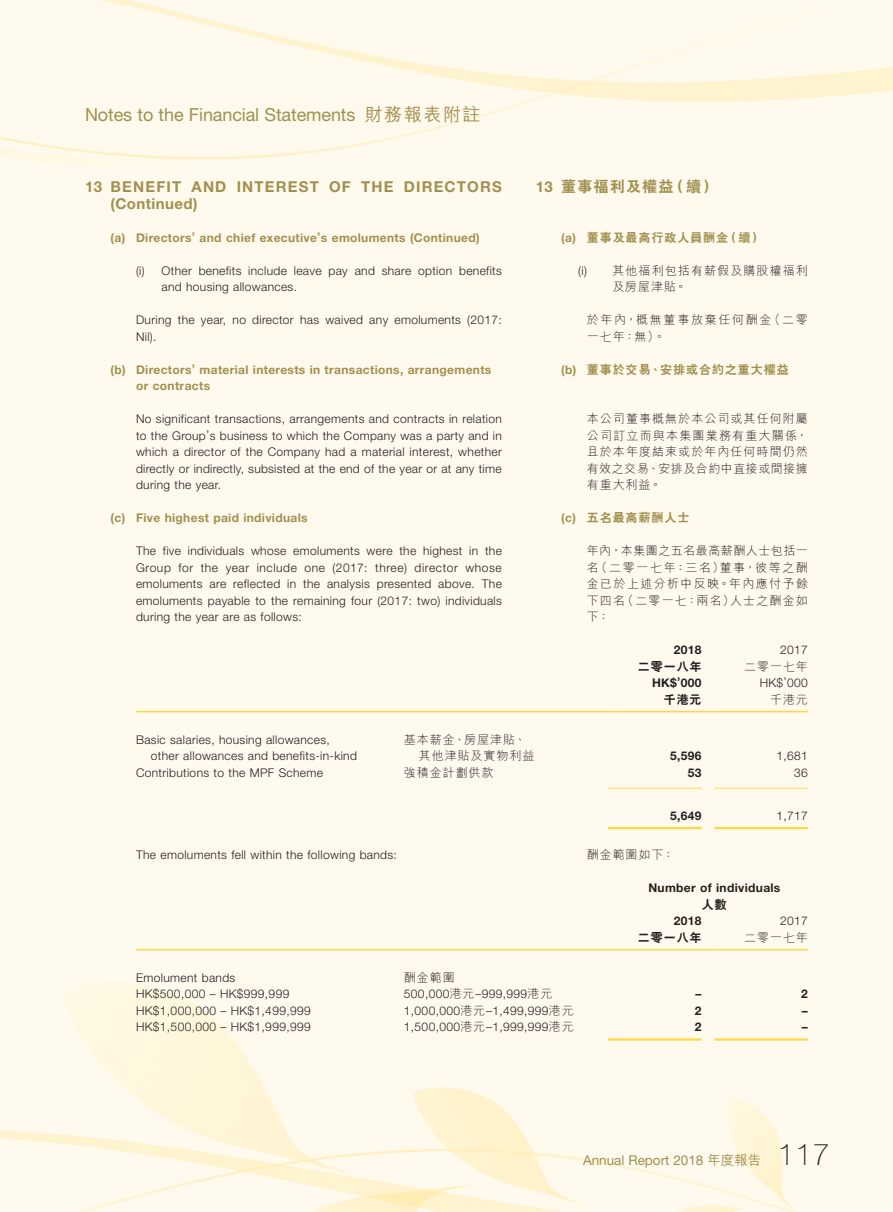
<style>
.page{position:relative;width:893px;height:1212px;background:#fff}
.page>*{position:absolute;margin:0;border:0;box-sizing:border-box;transform-origin:0 0}
.t1{font:100 30px "Helvetica Neue LT Std";color:#231f20}
.t2{font:18px "Helvetica Neue LT Std";letter-spacing:-.005em;color:#a1904f}
.Heading_1{font:700 15px/16.5px "Helvetica Neue LT Std";letter-spacing:.08em;color:#a1904f}
.C_Heading_1{font:800 15px "C Hei 2 HK";letter-spacing:.08em;color:#a1904f}
.t3{font:13.5px "Helvetica Neue LT Std";color:#a1904f}
.Body_Text{font:300 12px/16.5px "Helvetica Neue LT Std";letter-spacing:.03em;color:#231f20}
.C_Body_Text{font:300 12px/16.5px "M Hei HK";letter-spacing:.095em;color:#231f20;text-align:justify}
.Heading_2{font:700 12px/16.5px "Helvetica Neue LT Std";letter-spacing:.03em;color:#a1904f}
.Body_Text-2{font:700 12px "Helvetica Neue LT Std";letter-spacing:.03em;color:#231f20}
.C_Heading_2{font:800 12px "C Hei 2 HK";letter-spacing:.08em;color:#a1904f}
.Body_Text-3{font:300 12px/16.5px "M Hei HK";letter-spacing:.08em;color:#231f20}
.C_Body_Text-2{font:300 12px/16.5px "M Hei HK";letter-spacing:.14em;color:#231f20}
.Body_Text-4{font:800 12px "C Hei 2 HK";letter-spacing:.08em;color:#231f20}
.s1{font-family:"M Hei HK";font-weight:500}
.s2{font-family:"Helvetica Neue LT Std";font-weight:700}
.s3{font-family:"Helvetica Neue LT Std"}
.s4{font-family:"M Hei HK"}
</style>
<div class="page">
<hr style="left:136px;top:711px;width:268px;height:1px;background:#ffd743">
<hr style="left:404px;top:711px;width:204px;height:1px;background:#ffd743">
<hr style="left:608px;top:711px;width:106px;height:1px;background:#ffd743">
<hr style="left:714px;top:711px;width:94px;height:1px;background:#ffd743">
<hr style="left:608px;top:788px;width:94px;height:1px;background:#ffd743">
<hr style="left:714px;top:788px;width:94px;height:1px;background:#ffd743">
<hr style="left:608px;top:827px;width:94px;height:2px;background:#ffd743">
<hr style="left:714px;top:827px;width:94px;height:2px;background:#ffd743">
<hr style="left:136px;top:949px;width:268px;height:1px;background:#ffd743">
<hr style="left:404px;top:949px;width:204px;height:1px;background:#ffd743">
<hr style="left:608px;top:949px;width:106px;height:1px;background:#ffd743">
<hr style="left:714px;top:949px;width:94px;height:1px;background:#ffd743">
<hr style="left:608px;top:1038px;width:94px;height:2px;background:#ffd743">
<hr style="left:714px;top:1038px;width:94px;height:2px;background:#ffd743">
<h2 class="t2" style="left:85px;top:104px;width:397px">Notes to the Financial Statements <span class="s1">財務報表附註</span></h2>
<p class="Heading_1" style="left:111px;top:178px;width:393px;text-indent:-26px">13 BENEFIT AND INTEREST OF THE DIRECTORS (Continued)</p>
<p class="Heading_2" style="left:111px;top:229px;width:370px">(a) Directors’ and chief executive’s emoluments (Continued)</p>
<p class="Body_Text" style="left:162px;top:262px;width:342px;text-indent:-26px">(i) Other benefits include leave pay and share option benefits and housing allowances.</p>
<p class="Body_Text" style="left:136px;top:311px;width:367px">During the year, no director has waived any emoluments (2017:<br>Nil).</p>
<p class="Heading_2" style="left:136px;top:361px;width:357px;text-indent:-26px">(b) Directors’ material interests in transactions, arrangements or contracts</p>
<p class="Body_Text" style="left:136px;top:410px;width:367px;text-align:justify">No significant transactions, arrangements and contracts in relation to the Group’s business to which the Company was a party and in which a director of the Company had a material interest, whether directly or indirectly, subsisted at the end of the year or at any time during the year.</p>
<p class="Heading_2" style="left:111px;top:509px;width:198px">(c) Five highest paid individuals</p>
<p class="Body_Text" style="left:136px;top:542px;width:367px;text-align:justify">The five individuals whose emoluments were the highest in the Group for the year include one (2017: three) director whose emoluments are reflected in the analysis presented above. The emoluments payable to the remaining four (2017: two) individuals during the year are as follows:</p>
<p class="C_Heading_1" style="left:536px;top:179px;width:183px"><span class="s2">13</span> 董事福利及權益（續）</p>
<p class="C_Heading_2" style="left:561px;top:231px;width:204px"><span class="s2">(a)</span> 董事及最高行政人員酬金（續）</p>
<p class="C_Body_Text" style="left:612px;top:262px;width:197px;text-indent:-34px"><span class="s3">(i)</span> 其他福利包括有薪假及購股權福利及房屋津貼。</p>
<p class="C_Body_Text-2" style="left:587px;top:311px;width:223px">於年內，概無董事放棄任何酬金（二零一七年：無）。</p>
<p class="C_Heading_2" style="left:561px;top:363px;width:229px"><span class="s2">(b)</span> 董事於交易、安排或合約之重大權益</p>
<p class="C_Body_Text" style="left:587px;top:410px;width:223px">本公司董事概無於本公司或其任何附屬公司訂立而與本集團業務有重大關係，且於本年度結束或於年內任何時間仍然有效之交易、安排及合約中直接或間接擁有重大利益。</p>
<p class="C_Heading_2" style="left:561px;top:511px;width:130px"><span class="s2">(c)</span> 五名最高薪酬人士</p>
<p class="C_Body_Text" style="left:587px;top:542px;width:223px">年內，本集團之五名最高薪酬人士包括一名（二零一七年：三名）董事，彼等之酬金已於上述分析中反映。年內應付予餘下四名（二零一七：兩名）人士之酬金如下：</p>
<p class="Body_Text-2" style="left:674px;top:642px;width:29px">2018</p>
<p class="Body_Text" style="left:780px;top:641px;width:29px">2017</p>
<p class="Body_Text-4" style="left:638px;top:660px;width:65px">二零一八年</p>
<p class="Body_Text-3" style="left:744px;top:658px;width:65px">二零一七年</p>
<p class="Body_Text-2" style="left:652px;top:675px;width:51px">HK$’000</p>
<p class="Body_Text" style="left:760px;top:674px;width:50px">HK$’000</p>
<p class="Body_Text-4" style="left:664px;top:693px;width:39px">千港元</p>
<p class="Body_Text-3" style="left:770px;top:691px;width:39px">千港元</p>
<p class="Body_Text" style="left:151px;top:731px;width:208px;text-indent:-15px">Basic salaries, housing allowances, other allowances and benefits-in-kind</p>
<p class="Body_Text-3" style="left:419px;top:731px;width:117px;text-indent:-15px">基本薪金、房屋津貼、其他津貼及實物利益</p>
<p class="Body_Text-2" style="left:670px;top:749px;width:33px">5,596</p>
<p class="Body_Text" style="left:777px;top:747px;width:33px">1,681</p>
<p class="Body_Text" style="left:136px;top:764px;width:189px">Contributions to the MPF Scheme</p>
<p class="Body_Text-3" style="left:404px;top:764px;width:91px">強積金計劃供款</p>
<p class="Body_Text-2" style="left:688px;top:765px;width:15px">53</p>
<p class="Body_Text" style="left:794px;top:764px;width:15px">36</p>
<p class="Body_Text-2" style="left:670px;top:808px;width:33px">5,649</p>
<p class="Body_Text" style="left:777px;top:807px;width:33px">1,717</p>
<p class="Body_Text" style="left:136px;top:846px;width:262px">The emoluments fell within the following bands:</p>
<p class="Body_Text-2" style="left:648px;top:880px;width:134px">Number of individuals</p>
<p class="Body_Text-4" style="left:702px;top:898px;width:26px">人數</p>
<p class="Body_Text-2" style="left:674px;top:913px;width:29px">2018</p>
<p class="Body_Text" style="left:780px;top:912px;width:29px">2017</p>
<p class="Body_Text-4" style="left:638px;top:931px;width:65px">二零一八年</p>
<p class="Body_Text-3" style="left:744px;top:929px;width:65px">二零一七年</p>
<p class="Body_Text" style="left:136px;top:969px;width:101px">Emolument bands</p>
<p class="Body_Text-3" style="left:404px;top:969px;width:52px">酬金範圍</p>
<p class="Body_Text" style="left:136px;top:986px;width:155px">HK$500,000 – HK$999,999</p>
<p class="Body_Text" style="left:404px;top:986px;width:150px">500,000<span class="s4">港元</span>–999,999<span class="s4">港元</span></p>
<p class="Body_Text-2" style="left:696px;top:987px;width:7px">–</p>
<p class="Body_Text-2" style="left:801px;top:987px;width:8px">2</p>
<p class="Body_Text" style="left:136px;top:1002px;width:176px">HK$1,000,000 – HK$1,499,999</p>
<p class="Body_Text" style="left:404px;top:1002px;width:171px">1,000,000<span class="s4">港元</span>–1,499,999<span class="s4">港元</span></p>
<p class="Body_Text-2" style="left:695px;top:1003px;width:8px">2</p>
<p class="Body_Text-2" style="left:802px;top:1003px;width:7px">–</p>
<p class="Body_Text" style="left:136px;top:1019px;width:176px">HK$1,500,000 – HK$1,999,999</p>
<p class="Body_Text" style="left:404px;top:1019px;width:171px">1,500,000<span class="s4">港元</span>–1,999,999<span class="s4">港元</span></p>
<p class="Body_Text-2" style="left:695px;top:1020px;width:8px">2</p>
<p class="Body_Text-2" style="left:802px;top:1020px;width:7px">–</p>
<p class="C_Body_Text" style="left:587px;top:846px;width:89px">酬金範圍如下：</p>
<p class="t3" style="left:583px;top:1151px;width:180px">Annual Report 2018 <span class="s1">年度報告</span></p>
<h1 class="t1" style="left:778px;top:1137px;width:53px">117</h1>
</div>
